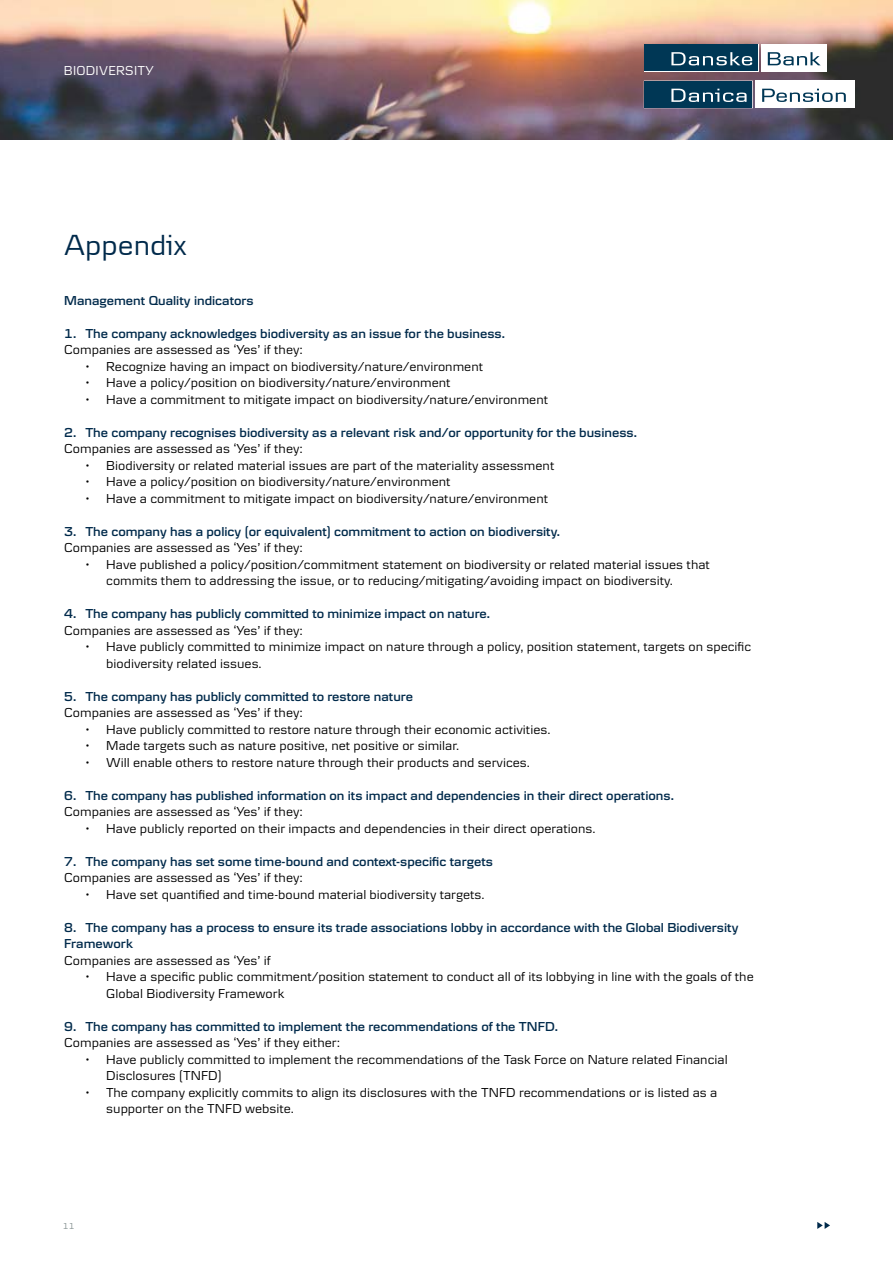
<style>
.page{position:relative;width:893px;height:1263px;background:#fff}
.page>*{position:absolute;margin:0;border:0;box-sizing:border-box;transform-origin:0 0}
.t1{font:30px "Danske Text";color:#002a4b}
.t2{font:13.5px/16.5px "Danske Textv 2";color:#000}
.t3{font:600 13.5px/16.5px "Danske Textv 2";color:#002a4b}
.t4{font:13.5px "Danske Textv 2";letter-spacing:.02em;color:#fff}
.t5{font:9px "Danske Textv 2";color:#869292}
</style>
<div class="page">
<svg style="left:817px;top:1222px;width:13px;height:7px"></svg>
<img style="left:0;top:0;width:893px;height:140px">
<div style="left:761px;top:44px;width:66px;height:28px;background:#fff"></div>
<svg style="left:644px;top:44px;width:115px;height:28px"></svg>
<div style="left:644px;top:45px;width:114px;height:26px;background:#003755"></div>
<svg style="left:671px;top:52px;width:81px;height:13px"></svg>
<svg style="left:768px;top:52px;width:52px;height:13px"></svg>
<div style="left:756px;top:81px;width:99px;height:27px;background:#fff"></div>
<svg style="left:644px;top:81px;width:109px;height:27px;background:#1b4c67"></svg>
<svg style="left:762px;top:89px;width:84px;height:13px"></svg>
<p class="t4" style="left:64px;top:62px;width:91px">BIODIVERSITY</p>
<h1 class="t1" style="left:64px;top:228px;width:124px">Appendix</h1>
<p class="t3" style="left:64px;top:292px;width:191px">Management Quality indicators</p>
<p class="t3" style="left:64px;top:325px;width:442px">1. The company acknowledges biodiversity as an issue for the business.</p>
<p class="t2" style="left:64px;top:341px;width:240px">Companies are assessed as ‘Yes’ if they:</p>
<p class="t2" style="left:86px;top:358px;width:399px">• Recognize having an impact on biodiversity/nature/environment</p>
<p class="t2" style="left:86px;top:374px;width:367px">• Have a policy/position on biodiversity/nature/environment</p>
<p class="t2" style="left:86px;top:391px;width:464px">• Have a commitment to mitigate impact on biodiversity/nature/environment</p>
<p class="t3" style="left:64px;top:424px;width:574px">2. The company recognises biodiversity as a relevant risk and/or opportunity for the business.</p>
<p class="t2" style="left:64px;top:440px;width:240px">Companies are assessed as ‘Yes’ if they:</p>
<p class="t2" style="left:86px;top:457px;width:470px">• Biodiversity or related material issues are part of the materiality assessment</p>
<p class="t2" style="left:86px;top:473px;width:367px">• Have a policy/position on biodiversity/nature/environment</p>
<p class="t2" style="left:86px;top:490px;width:464px">• Have a commitment to mitigate impact on biodiversity/nature/environment</p>
<p class="t3" style="left:64px;top:523px;width:497px">3. The company has a policy (or equivalent) commitment to action on biodiversity.</p>
<p class="t2" style="left:64px;top:539px;width:240px">Companies are assessed as ‘Yes’ if they:</p>
<p class="t2" style="left:106px;top:556px;width:605px;text-indent:-21px">• Have published a policy/position/commitment statement on biodiversity or related material issues that commits them to addressing the issue, or to reducing/mitigating/avoiding impact on biodiversity.</p>
<p class="t3" style="left:64px;top:605px;width:427px">4. The company has publicly committed to minimize impact on nature.</p>
<p class="t2" style="left:64px;top:622px;width:240px">Companies are assessed as ‘Yes’ if they:</p>
<p class="t2" style="left:106px;top:638px;width:646px;text-indent:-21px">• Have publicly committed to minimize impact on nature through a policy, position statement, targets on specific biodiversity related issues.</p>
<p class="t3" style="left:64px;top:688px;width:350px">5. The company has publicly committed to restore nature</p>
<p class="t2" style="left:64px;top:704px;width:240px">Companies are assessed as ‘Yes’ if they:</p>
<p class="t2" style="left:86px;top:721px;width:466px">• Have publicly committed to restore nature through their economic activities.</p>
<p class="t2" style="left:86px;top:737px;width:375px">• Made targets such as nature positive, net positive or similar.</p>
<p class="t2" style="left:86px;top:754px;width:446px">• Will enable others to restore nature through their products and services.</p>
<p class="t3" style="left:64px;top:787px;width:611px">6. The company has published information on its impact and dependencies in their direct operations.</p>
<p class="t2" style="left:64px;top:803px;width:240px">Companies are assessed as ‘Yes’ if they:</p>
<p class="t2" style="left:86px;top:820px;width:512px">• Have publicly reported on their impacts and dependencies in their direct operations.</p>
<p class="t3" style="left:64px;top:853px;width:430px">7. The company has set some time-bound and context-specific targets</p>
<p class="t2" style="left:64px;top:869px;width:240px">Companies are assessed as ‘Yes’ if they:</p>
<p class="t2" style="left:86px;top:886px;width:401px">• Have set quantified and time-bound material biodiversity targets.</p>
<p class="t3" style="left:64px;top:919px;width:676px">8. The company has a process to ensure its trade associations lobby in accordance with the Global Biodiversity<br>Framework</p>
<p class="t2" style="left:64px;top:952px;width:208px">Companies are assessed as ‘Yes’ if</p>
<p class="t2" style="left:106px;top:968px;width:649px;text-indent:-21px">• Have a specific public commitment/position statement to conduct all of its lobbying in line with the goals of the<br>Global Biodiversity Framework</p>
<p class="t3" style="left:64px;top:1018px;width:495px">9. The company has committed to implement the recommendations of the TNFD.</p>
<p class="t2" style="left:64px;top:1034px;width:277px">Companies are assessed as ‘Yes’ if they either:</p>
<p class="t2" style="left:106px;top:1051px;width:623px;text-indent:-21px">• Have publicly committed to implement the recommendations of the Task Force on Nature related Financial<br>Disclosures (TNFD)</p>
<p class="t2" style="left:106px;top:1084px;width:613px;text-indent:-21px">• The company explicitly commits to align its disclosures with the TNFD recommendations or is listed as a supporter on the TNFD website.</p>
<p class="t5" style="left:63px;top:1221px;width:13px">11</p>
</div>
